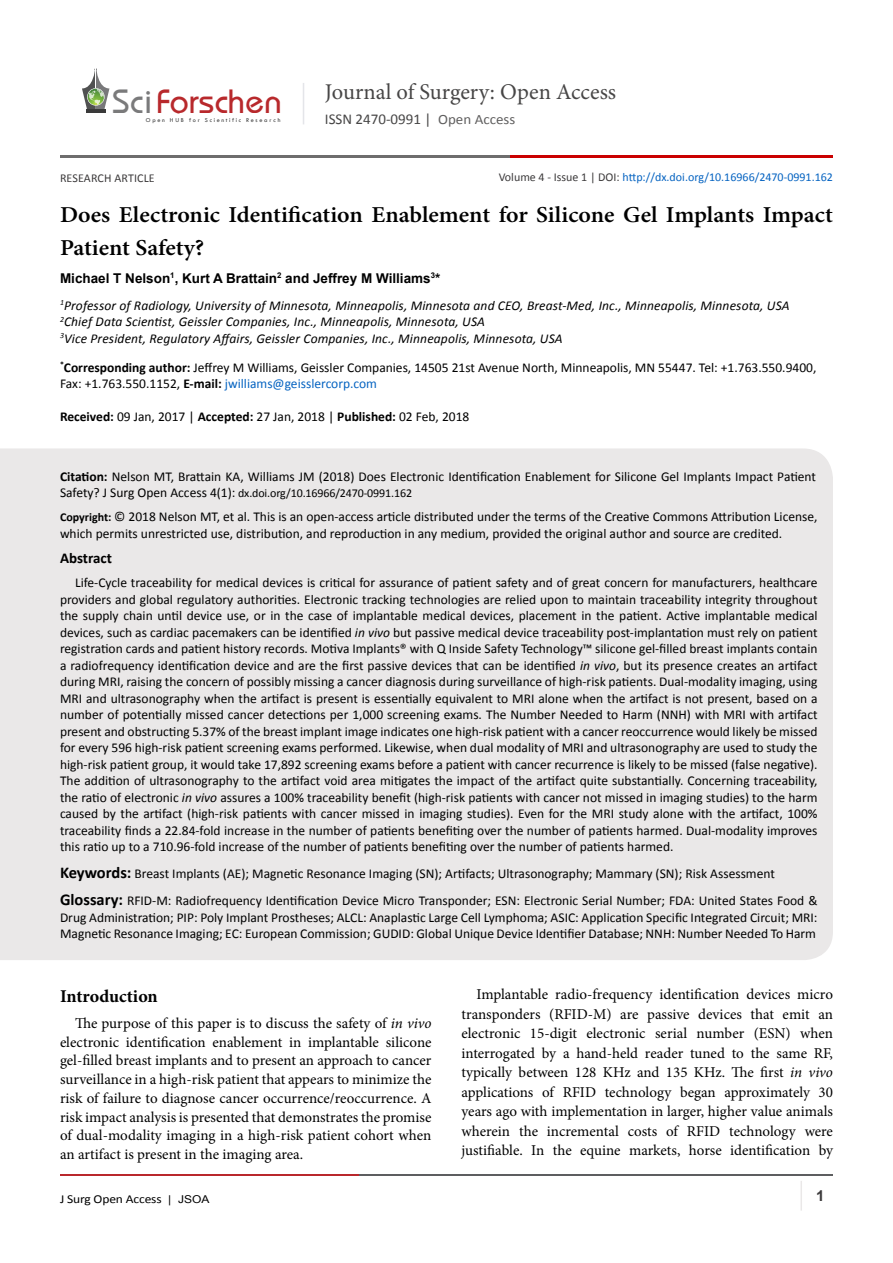
<style>
.page{position:relative;width:893px;height:1263px;background:#fff}
.page>*{position:absolute;margin:0;border:0;box-sizing:border-box;transform-origin:0 0}
.t1{font:35.1px "Opal";color:#b8292c}
.t2{font:600 22.8px/33px "Minion Pro";color:#000;scale:1.05 1}
.t3{font:22.5px "Minion Pro";color:#474646}
.List_Paragraph{font:700 18px "Minion Pro";letter-spacing:-.005em;color:#000}
.t4{font:15px/19.5px "Minion Pro";color:#000;text-align:justify}
.t5{font:15px "Calibri";color:#474646}
.List_Paragraph-2{font:700 15px "Calibri";color:#000}
.t6{font:700 15px "Arial";color:#3c3a3b}
.List_Paragraph-3{font:13.5px/16.5px "Calibri";color:#000}
.t7{font:italic 13.5px "Calibri";letter-spacing:.01em;color:#000}
.t8{font:700 13.5px "Arial";color:#000}
.t9{font:12.15px "Calibri";letter-spacing:-.01em;color:#000;scale:1.11 1}
.t10{font:12px "Calibri";letter-spacing:-.01em;color:#000}
.t11{font:12px "Calibri";color:#0563c1}
.t12{font:12px "Calibri";letter-spacing:.01em;color:#3c3a3b}
.t13{font:6.15px "Tw Cen";letter-spacing:.28em;color:#3a3a3a}
.s1{color:#7a7a7b}
.s2{font-size:14.25px;color:#605f5f}
.s3{color:#3c3a3b}
.s4{font-weight:700}
.s5{color:#0563c1}
.s6{font-size:13.5px}
.s7{font-weight:700;font-size:12px}
.s8{font-style:italic}
.s9{font-weight:700;font-size:16.5px}
.s10{font-family:"Arial";font-size:10.8px}
</style>
<div class="page">
<hr style="left:86px;top:109px;width:19px;height:4px;background:#3a3a3a">
<svg style="left:82px;top:68px;width:27px;height:41px"></svg>
<hr style="left:303px;top:83px;width:1px;height:41px;background:#e4e5e9">
<hr style="left:800px;top:1181px;width:2px;height:29px;background:#eae8e8">
<hr style="left:60px;top:1174px;width:300px;height:2px;background:#b9282c">
<hr style="left:359px;top:1174px;width:474px;height:2px;background:#5d5e60">
<hr style="left:60px;top:155px;width:535px;height:2px;background:#6e6d6d">
<hr style="left:511px;top:155px;width:322px;height:2px;background:#ca0000">
<div style="left:0;top:448px;width:833px;height:512px;background:#eae8e8"></div>
<p class="t1" style="left:113px;top:80px;width:171px"><span class="s1">Sci</span>Forschen</p>
<p class="t13" style="left:146px;top:116px;width:136px">Open HUB for Scientific Research</p>
<h3 class="t3" style="left:325px;top:77px;width:293px">Journal of Surgery: Open Access</h3>
<p class="t5" style="left:325px;top:110px;width:192px">ISSN 2470-0991 | <span class="s2">Open Access</span></p>
<p class="t11" style="left:499px;top:170px;width:336px"><span class="s3">Volume 4 - Issue 1 | DOI:</span> http://dx.doi.org/10.16966/2470-0991.162</p>
<p class="t12" style="left:60px;top:171px;width:96px">RESEARCH ARTICLE</p>
<p class="t2" style="left:60px;top:198px;width:738px">Does Electronic Identification Enablement for Silicone Gel Implants Impact<br>Patient Safety?</p>
<p class="t8" style="left:60px;top:269px;width:382px">Michael T Nelson<sup>1</sup>, Kurt A Brattain<sup>2</sup> and Jeffrey M Williams<sup>3</sup>*</p>
<p class="t7" style="left:60px;top:296px;width:731px"><sup>1</sup>Professor of Radiology, University of Minnesota, Minneapolis, Minnesota and CEO, Breast-Med, Inc., Minneapolis, Minnesota, USA</p>
<p class="t7" style="left:60px;top:313px;width:427px"><sup>2</sup>Chief Data Scientist, Geissler Companies, Inc., Minneapolis, Minnesota, USA</p>
<p class="t7" style="left:60px;top:329px;width:504px"><sup>3</sup>Vice President, Regulatory Affairs, Geissler Companies, Inc., Minneapolis, Minnesota, USA</p>
<p class="List_Paragraph-3" style="left:60px;top:359px;width:758px"><sup>*</sup><span class="s4">Corresponding author:</span> Jeffrey M Williams, Geissler Companies, 14505 21st Avenue North, Minneapolis, MN 55447. Tel: +1.763.550.9400,<br>Fax: +1.763.550.1152, <span class="s4">E-mail:</span> <span class="s5">jwilliams@geisslercorp.com</span></p>
<p class="List_Paragraph-3" style="left:60px;top:408px;width:411px"><span class="s4">Received:</span> 09 Jan, 2017 | <span class="s4">Accepted:</span> 27 Jan, 2018 | <span class="s4">Published:</span> 02 Feb, 2018</p>
<p class="List_Paragraph-3" style="left:60px;top:468px;width:758px"><span class="s4">Citation:</span> Nelson MT, Brattain KA, Williams JM (2018) Does Electronic Identification Enablement for Silicone Gel Implants Impact Patient</p>
<p class="t10" style="left:60px;top:485px;width:354px"><span class="s6">Safety? J Surg Open Access 4(1):</span> dx.doi.org/10.16966/2470-0991.162</p>
<p class="List_Paragraph-3" style="left:60px;top:508px;width:759px"><span class="s7">Copyright:</span> © 2018 Nelson MT, et al. This is an open-access article distributed under the terms of the Creative Commons Attribution License, which permits unrestricted use, distribution, and reproduction in any medium, provided the original author and source are credited.</p>
<p class="List_Paragraph-2" style="left:60px;top:548px;width:53px">Abstract</p>
<p class="List_Paragraph-3" style="left:60px;top:574px;width:759px;text-align:justify;text-indent:15px">Life-Cycle traceability for medical devices is critical for assurance of patient safety and of great concern for manufacturers, healthcare providers and global regulatory authorities. Electronic tracking technologies are relied upon to maintain traceability integrity throughout the supply chain until device use, or in the case of implantable medical devices, placement in the patient. Active implantable medical devices, such as cardiac pacemakers can be identified <span class="s8">in vivo</span> but passive medical device traceability post-implantation must rely on patient registration cards and patient history records. Motiva Implants® with Q Inside Safety Technology™ silicone gel-filled breast implants contain a radiofrequency identification device and are the first passive devices that can be identified <span class="s8">in vivo</span>, but its presence creates an artifact during MRI, raising the concern of possibly missing a cancer diagnosis during surveillance of high-risk patients. Dual-modality imaging, using MRI and ultrasonography when the artifact is present is essentially equivalent to MRI alone when the artifact is not present, based on a number of potentially missed cancer detections per 1,000 screening exams. The Number Needed to Harm (NNH) with MRI with artifact present and obstructing 5.37% of the breast implant image indicates one high-risk patient with a cancer reoccurrence would likely be missed for every 596 high-risk patient screening exams performed. Likewise, when dual modality of MRI and ultrasonography are used to study the high-risk patient group, it would take 17,892 screening exams before a patient with cancer recurrence is likely to be missed (false negative).<br>The addition of ultrasonography to the artifact void area mitigates the impact of the artifact quite substantially. Concerning traceability, the ratio of electronic <span class="s8">in vivo</span> assures a 100% traceability benefit (high-risk patients with cancer not missed in imaging studies) to the harm caused by the artifact (high-risk patients with cancer missed in imaging studies). Even for the MRI study alone with the artifact, 100% traceability finds a 22.84-fold increase in the number of patients benefiting over the number of patients harmed. Dual-modality improves this ratio up to a 710.96-fold increase of the number of patients benefiting over the number of patients harmed.</p>
<p class="List_Paragraph-3" style="left:60px;top:865px;width:716px"><span class="s9">Keywords:</span> Breast Implants (AE); Magnetic Resonance Imaging (SN); Artifacts; Ultrasonography; Mammary (SN); Risk Assessment</p>
<p class="List_Paragraph-3" style="left:60px;top:892px;width:759px;text-align:justify"><span class="s9">Glossary:</span> RFID-M: Radiofrequency Identification Device Micro Transponder; ESN: Electronic Serial Number; FDA: United States Food &amp; Drug Administration; PIP: Poly Implant Prostheses; ALCL: Anaplastic Large Cell Lymphoma; ASIC: Application Specific Integrated Circuit; MRI:<br>Magnetic Resonance Imaging; EC: European Commission; GUDID: Global Unique Device Identifier Database; NNH: Number Needed To Harm</p>
<p class="List_Paragraph" style="left:60px;top:983px;width:99px">Introduction</p>
<p class="t4" style="left:60px;top:1014px;width:373px;line-height:18.8px;text-indent:15px">The purpose of this paper is to discuss the safety of <span class="s8">in vivo </span>electronic identification enablement in implantable silicone gel-filled breast implants and to present an approach to cancer surveillance in a high-risk patient that appears to minimize the risk of failure to diagnose cancer occurrence/reoccurrence. A risk impact analysis is presented that demonstrates the promise of dual-modality imaging in a high-risk patient cohort when an artifact is present in the imaging area.</p>
<p class="t4" style="left:461px;top:985px;width:373px;text-indent:15px">Implantable radio-frequency identification devices micro transponders (RFID-M) are passive devices that emit an electronic 15-digit electronic serial number (ESN) when interrogated by a hand-held reader tuned to the same RF, typically between 128 KHz and 135 KHz. The first <span class="s8">in vivo </span>applications of RFID technology began approximately 30 years ago with implementation in larger, higher value animals wherein the incremental costs of RFID technology were justifiable. In the equine markets, horse identification by</p>
<p class="t9" style="left:60px;top:1191px;width:136px">J Surg Open Access <span class="s10">| JSOA</span></p>
<p class="t6" style="left:816px;top:1186px;width:10px">1</p>
</div>
